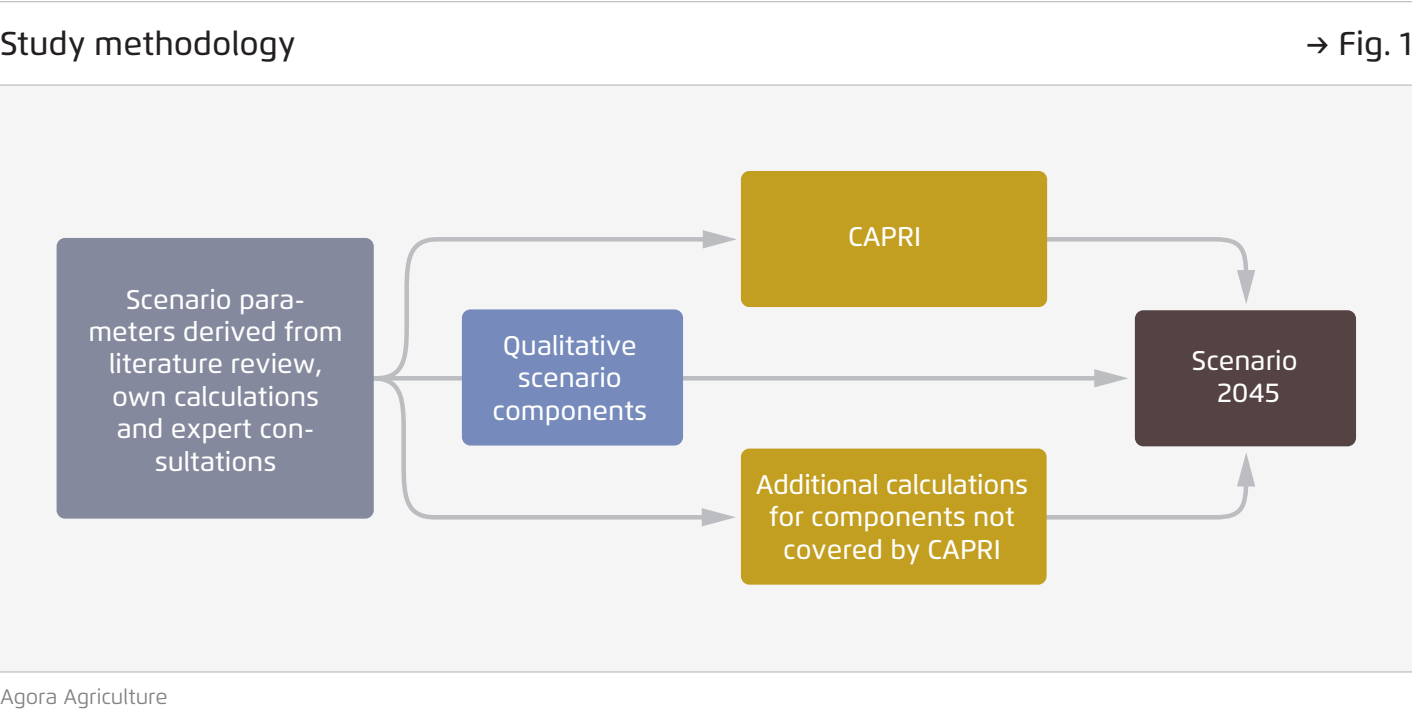
<style>
.page{position:relative;width:1412px;height:723px;background:#fff}
.page>*{position:absolute;margin:0;border:0;box-sizing:border-box;transform-origin:0 0}
.t1{font:500 33px "Flexo";color:#231f20}
.t2{font:500 27px/32.4px "Flexo";color:#fff;text-align:center}
.t3{font:21px "Flexo";letter-spacing:-.005em;color:#808285}
</style>
<div class="page">
<div style="left:0;top:85px;width:1412px;height:587px;background:#f5f5f6"></div>
<svg style="left:1045px;top:452px;width:210px;height:70px"></svg>
<svg style="left:1045px;top:230px;width:210px;height:74px"></svg>
<svg style="left:387px;top:383px;width:315px;height:139px"></svg>
<svg style="left:702px;top:508px;width:34px;height:18px"></svg>
<svg style="left:372px;top:235px;width:341px;height:148px"></svg>
<svg style="left:703px;top:230px;width:34px;height:18px"></svg>
<div style="left:741px;top:171px;width:306px;height:136px;background:#c29f20;border-radius:9px"></div>
<div style="left:741px;top:448px;width:305px;height:137px;background:#c29f20;border-radius:9px"></div>
<hr style="left:275px;top:376px;width:825px;height:4px;background:#bcbdc0">
<svg style="left:1094px;top:369px;width:34px;height:18px"></svg>
<div style="left:1135px;top:310px;width:221px;height:136px;background:#554242;border-radius:9px"></div>
<div style="left:57px;top:238px;width:317px;height:281px;background:#85899d;border-radius:9px"></div>
<div style="left:462px;top:309px;width:221px;height:136px;background:#768bbb;border-radius:9px"></div>
<hr style="left:0;top:671px;width:1412px;height:1px;background:#bcbdc0">
<hr style="left:0;top:84px;width:1412px;height:2px;background:#bcbdc0">
<hr style="left:0;top:1px;width:1412px;height:1px;background:#bcbdc0">
<p class="t1" style="left:0;top:24px;width:297px">Study methodology</p>
<p class="t1" style="left:1306px;top:23px;width:107px">→ Fig. 1</p>
<p class="t2" style="left:88px;top:283px;width:256px">Scenario para&shy;meters derived from literature review, own calculations and expert con&shy;sultations</p>
<p class="t3" style="left:0;top:684px;width:169px">Agora Agriculture</p>
<p class="t2" style="left:492px;top:329px;width:156px">Qualitative scenario components</p>
<p class="t2" style="left:848px;top:220px;width:75px">CAPRI</p>
<p class="t2" style="left:756px;top:468px;width:273px">Additional calculations for components not covered by CAPRI</p>
<p class="t2" style="left:1192px;top:344px;width:107px">Scenario<br>2045</p>
</div>
